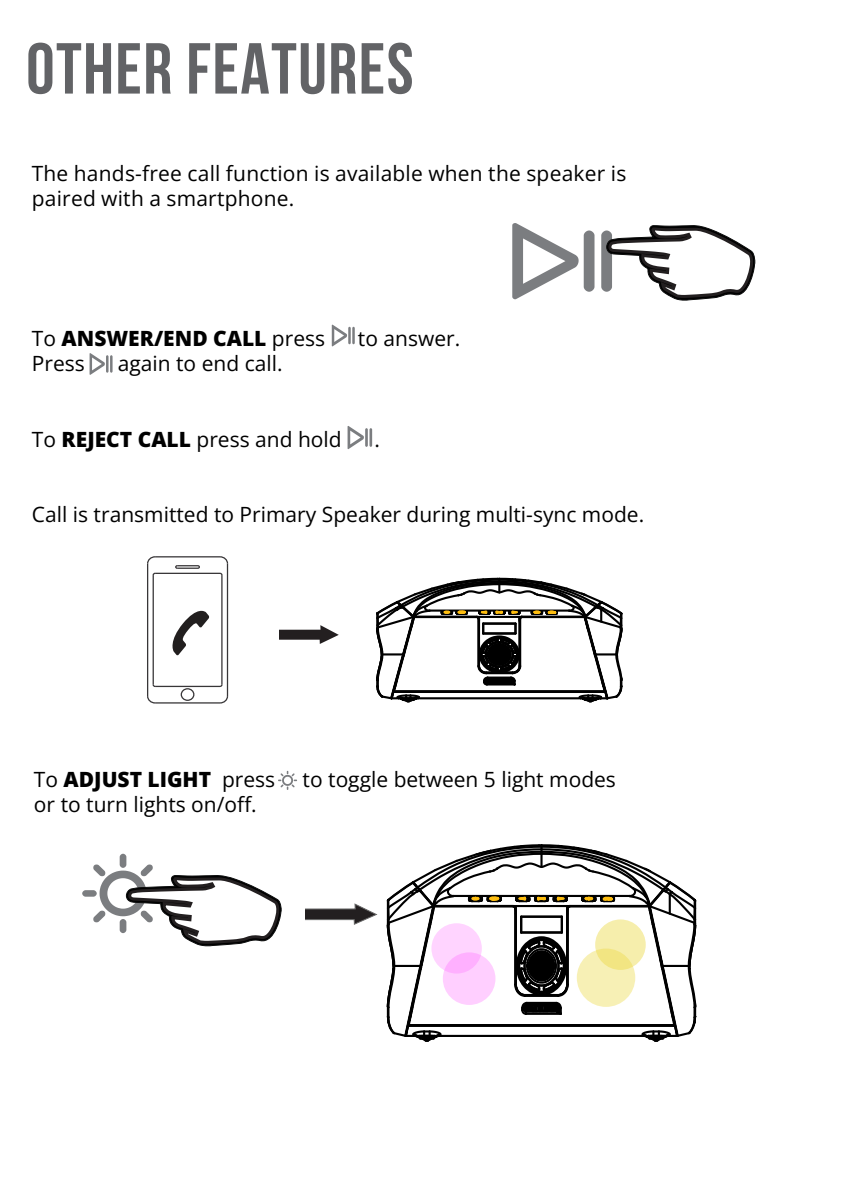
<style>
.page{position:relative;width:864px;height:1188px;background:#fff}
.page>*{position:absolute;margin:0;border:0;box-sizing:border-box;transform-origin:0 0}
.t1{font:700 72px "Bebas Neue";letter-spacing:.02em;color:#626366}
.t2{font:21px/25.2px "Open Sans";color:#000}
.t3{font:800 21px "Open Sans";color:#000}
.s1{font-weight:400}
.s2{font-weight:800}
</style>
<div class="page">
<svg style="left:512px;top:223px;width:83px;height:76px"></svg>
<svg style="left:278px;top:771px;width:19px;height:19px"></svg>
<svg style="left:82px;top:854px;width:200px;height:93px"></svg>
<svg style="left:305px;top:903px;width:73px;height:22px"></svg>
<svg style="left:386px;top:844px;width:311px;height:198px"></svg>
<svg style="left:601px;top:225px;width:155px;height:76px"></svg>
<svg style="left:332px;top:325px;width:23px;height:21px"></svg>
<svg style="left:90px;top:353px;width:23px;height:22px"></svg>
<svg style="left:348px;top:426px;width:24px;height:23px"></svg>
<svg style="left:220px;top:695px;width:9px;height:9px"></svg>
<hr style="left:155px;top:702px;width:65px;height:2px;background:#383638">
<svg style="left:147px;top:695px;width:9px;height:9px"></svg>
<hr style="left:147px;top:564px;width:1px;height:132px;background:#383638">
<hr style="left:227px;top:564px;width:1px;height:132px;background:#383638">
<hr style="left:153px;top:575px;width:1px;height:110px;background:#383638">
<hr style="left:221px;top:575px;width:2px;height:110px;background:#383638">
<hr style="left:155px;top:686px;width:65px;height:1px;background:#383638">
<div style="left:181px;top:688px;width:13px;height:13px;border:1px solid #383638;border-radius:50%"></div>
<svg style="left:147px;top:556px;width:82px;height:31px"></svg>
<svg style="left:279px;top:625px;width:60px;height:19px"></svg>
<svg style="left:376px;top:577px;width:247px;height:126px"></svg>
<svg style="left:172px;top:610px;width:37px;height:46px"></svg>
<h1 class="t1" style="left:26px;top:29px;width:389px">OTHER FEATURES</h1>
<p class="t2" style="left:32px;top:160px;width:596px">The hands-free call function is available when the speaker is paired with a smartphone.</p>
<p class="t3" style="left:32px;top:324px;width:295px"><span class="s1">To</span> ANSWER/END CALL <span class="s1">press</span></p>
<p class="t2" style="left:358px;top:325px;width:104px">to answer.</p>
<p class="t2" style="left:32px;top:350px;width:55px">Press</p>
<p class="t2" style="left:118px;top:350px;width:166px">again to end call.</p>
<p class="t2" style="left:32px;top:426px;width:311px">To <span class="s2">REJECT CALL</span> press and hold</p>
<p class="t2" style="left:375px;top:426px;width:7px">.</p>
<p class="t2" style="left:32px;top:502px;width:614px">Call is transmitted to Primary Speaker during multi-sync mode.</p>
<p class="t3" style="left:34px;top:765px;width:243px"><span class="s1">To</span> ADJUST LIGHT <span class="s1">press</span></p>
<p class="t2" style="left:303px;top:767px;width:315px">to toggle between 5 light modes</p>
<p class="t2" style="left:34px;top:792px;width:224px">or to turn lights on/off.</p>
</div>
